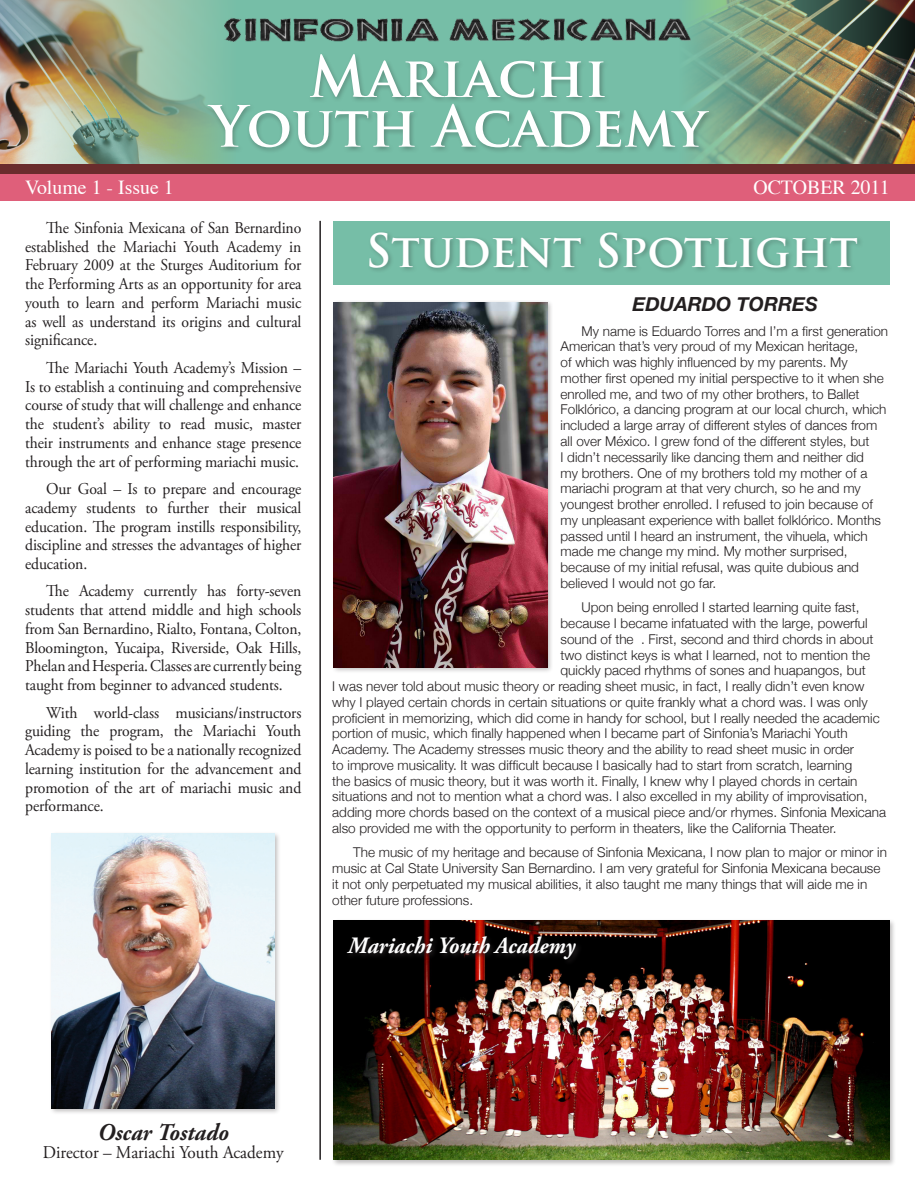
<style>
.page{position:relative;width:915px;height:1185px;background:#fff}
.page>*{position:absolute;margin:0;border:0;box-sizing:border-box;transform-origin:0 0}
.t1{font:700 55.35px/49.7px "Trajan Pro";color:#fff;text-align:center}
.t2{font:700 45px "Trajan Pro";color:#fff}
.t3{font:italic 700 24px "Adobe Garamond Pro";color:#231f20;scale:.95 1}
.t4{font:italic 700 23.4px "Adobe Garamond Pro";color:#fff;scale:.95 1}
.t5{font:19.8px "Times";color:#fff}
.t6{font:italic 700 19.5px "Helvetica Neue";color:#231f20}
.t7{font:18px "Adobe Garamond Pro";color:#231f20;scale:.95 1}
.t8{font:16.5px/18.8px "Adobe Garamond Pro";letter-spacing:-.01em;color:#231f20;text-align:justify;scale:.95 1}
.t9{font:300 13.5px/15.8px "Helvetica Neue";color:#231f20}
</style>
<div class="page">
<hr style="left:319px;top:221px;width:2px;height:938px;background:#231f20">
<div style="left:49px;top:830px;width:238px;height:291px;background:#231f20;opacity:.3"></div>
<img style="left:52px;top:833px;width:222px;height:275px">
<div style="left:331px;top:300px;width:229px;height:380px;background:#231f20;opacity:.3"></div>
<img style="left:333px;top:302px;width:214px;height:365px">
<div style="left:333px;top:221px;width:556px;height:63px;background:#76bea7"></div>
<div style="left:367px;top:230px;width:547px;height:71px;background:#231f20;opacity:.3"></div>
<div style="left:331px;top:918px;width:571px;height:254px;background:#231f20;opacity:.3"></div>
<img style="left:333px;top:920px;width:556px;height:239px">
<svg style="left:345px;top:934px;width:272px;height:43px;background:#110606"></svg>
<div style="left:0;top:143px;width:914px;height:58px;background:#df5f7a"></div>
<div style="left:0;top:131px;width:914px;height:42px;background:#6a2c2c"></div>
<div style="left:0;top:0;width:914px;height:164px;background:#76bea7"></div>
<img style="left:693px;top:0;width:221px;height:52px">
<img style="left:0;top:0;width:216px;height:164px">
<img style="left:224px;top:18px;width:215px;height:24px">
<img style="left:449px;top:18px;width:242px;height:23px">
<div style="left:204px;top:52px;width:710px;height:134px;background:#231f20;opacity:.3"></div>
<p class="t1" style="left:210px;top:53px;width:497px">Mariachi<br>Youth Academy</p>
<p class="t5" style="left:25px;top:168px;width:150px">Volume 1 - Issue 1</p>
<p class="t5" style="left:753px;top:168px;width:138px">October 2011</p>
<p class="t8" style="left:25px;top:219px;width:292px;text-indent:21px">The Sinfonia Mexicana of San Bernardino established the Mariachi Youth Academy in February 2009 at the Sturges Auditorium for the Performing Arts as an opportunity for area youth to learn and perform Mariachi music as well as understand its origins and cultural significance.</p>
<p class="t8" style="left:25px;top:359px;width:292px;text-indent:21px">The Mariachi Youth Academy’s Mission – Is to establish a continuing and comprehensive course of study that will challenge and enhance the student’s ability to read music, master their instruments and enhance stage presence through the art of performing mariachi music.</p>
<p class="t8" style="left:25px;top:480px;width:292px;text-indent:21px">Our Goal – Is to prepare and encourage academy students to further their musical education. The program instills responsibility, discipline and stresses the advantages of higher education.</p>
<p class="t8" style="left:25px;top:582px;width:292px;text-indent:21px">The Academy currently has forty-seven students that attend middle and high schools from San Bernardino, Rialto, Fontana, Colton, Bloomington, Yucaipa, Riverside, Oak Hills, Phelan and Hesperia. Classes are currently being taught from beginner to advanced students.</p>
<p class="t8" style="left:25px;top:703px;width:292px;text-indent:21px">With world-class musicians/instructors guiding the program, the Mariachi Youth Academy is poised to be a nationally recognized learning institution for the advancement and promotion of the art of mariachi music and performance.</p>
<p class="t2" style="left:365px;top:222px;width:494px">Student Spotlight</p>
<p class="t6" style="left:632px;top:292px;width:187px">EDUARDO TORRES</p>
<p class="t9" style="left:560px;top:323px;width:329px;text-indent:21px">My name is Eduardo Torres and I’m a first generation American that’s very proud of my Mexican heritage,<br>of which was highly influenced by my parents. My mother first opened my initial perspective to it when she enrolled me, and two of my other brothers, to Ballet Folklórico, a dancing program at our local church, which included a large array of different styles of dances from all over México. I grew fond of the different styles, but<br>I didn’t necessarily like dancing them and neither did<br>my brothers. One of my brothers told my mother of a mariachi program at that very church, so he and my youngest brother enrolled. I refused to join because of my unpleasant experience with ballet folklórico. Months passed until I heard an instrument, the vihuela, which made me change my mind. My mother surprised, because of my initial refusal, was quite dubious and believed I would not go far.</p>
<p class="t9" style="left:581px;top:599px;width:279px">Upon being enrolled I started learning quite fast,</p>
<p class="t9" style="left:560px;top:615px;width:308px">because I became infatuated with the large, powerful</p>
<p class="t9" style="left:560px;top:630px;width:314px">sound of the . First, second and third chords in about</p>
<p class="t9" style="left:560px;top:646px;width:311px">two distinct keys is what I learned, not to mention the</p>
<p class="t9" style="left:560px;top:662px;width:307px">quickly paced rhythms of sones and huapangos, but</p>
<p class="t9" style="left:332px;top:678px;width:533px">I was never told about music theory or reading sheet music, in fact, I really didn’t even know</p>
<p class="t9" style="left:332px;top:693px;width:537px">why I played certain chords in certain situations or quite frankly what a chord was. I was only</p>
<p class="t9" style="left:332px;top:709px;width:549px">proficient in memorizing, which did come in handy for school, but I really needed the academic</p>
<p class="t9" style="left:332px;top:725px;width:517px">portion of music, which finally happened when I became part of Sinfonia’s Mariachi Youth</p>
<p class="t9" style="left:332px;top:741px;width:523px">Academy. The Academy stresses music theory and the ability to read sheet music in order</p>
<p class="t9" style="left:332px;top:756px;width:521px">to improve musicality. It was difficult because I basically had to start from scratch, learning</p>
<p class="t9" style="left:332px;top:772px;width:526px">the basics of music theory, but it was worth it. Finally, I knew why I played chords in certain</p>
<p class="t9" style="left:332px;top:788px;width:536px">situations and not to mention what a chord was. I also excelled in my ability of improvisation,</p>
<p class="t9" style="left:332px;top:804px;width:555px">adding more chords based on the context of a musical piece and/or rhymes. Sinfonia Mexicana</p>
<p class="t9" style="left:332px;top:819px;width:505px">also provided me with the opportunity to perform in theaters, like the California Theater.</p>
<p class="t9" style="left:332px;top:844px;width:556px;text-indent:21px">The music of my heritage and because of Sinfonia Mexicana, I now plan to major or minor in music at Cal State University San Bernardino. I am very grateful for Sinfonia Mexicana because it not only perpetuated my musical abilities, it also taught me many things that will aide me in other future professions.</p>
<p class="t4" style="left:348px;top:931px;width:241px">Mariachi Youth Academy</p>
<p class="t3" style="left:98px;top:1118px;width:139px">Oscar Tostado</p>
<p class="t7" style="left:43px;top:1141px;width:255px">Director – Mariachi Youth Academy</p>
</div>
